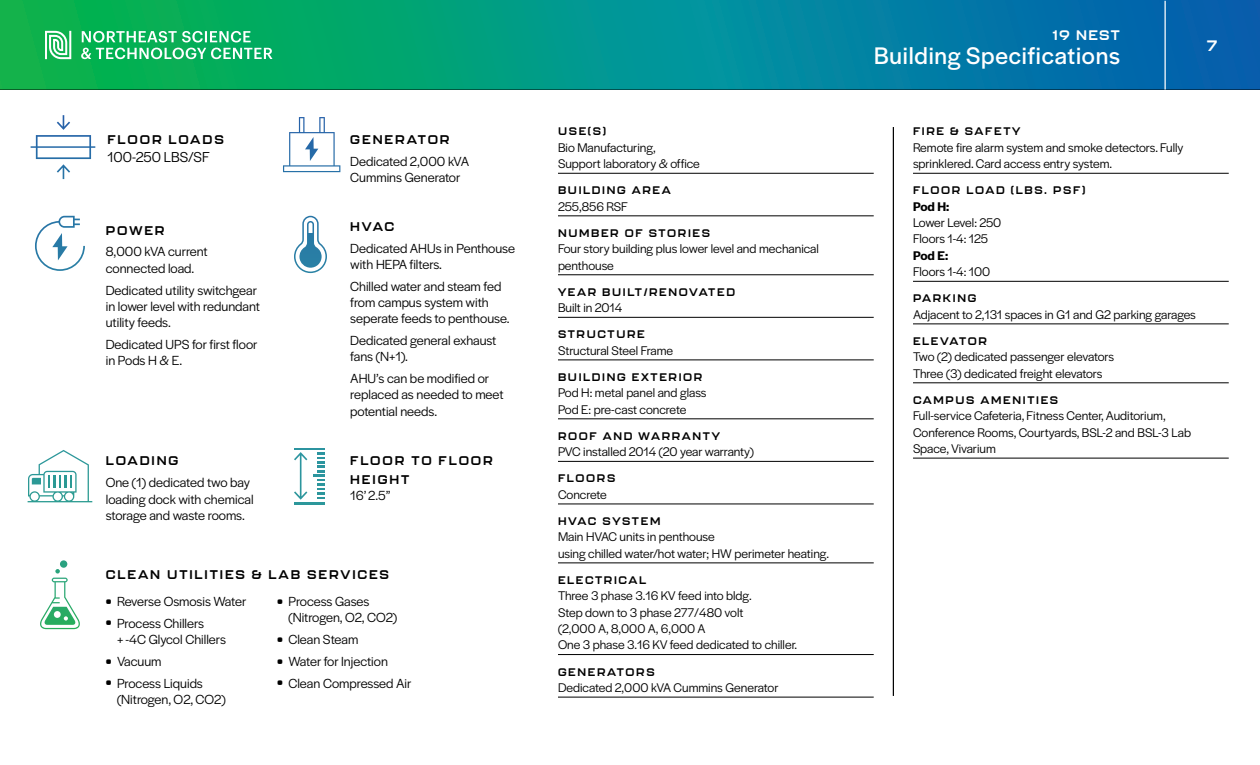
<style>
.page{position:relative;width:1260px;height:765px;background:#fff}
.page>*{position:absolute;margin:0;border:0;box-sizing:border-box;transform-origin:0 0}
.t1{font:25px "Halyard Display";letter-spacing:.03em;color:#fff}
.t2{font:15px "Halyard Display";color:#000}
.t3{font:700 15px "Kallisto";color:#fff}
.t4{font:13.75px/16.2px "Halyard Display";color:#000}
.t5{font:700 13.75px "Kallisto";letter-spacing:.095em;color:#fff}
.t6{font:13.12px/16.4px "Halyard Display";color:#000}
.t7{font:600 13.12px "Halyard Display";letter-spacing:-.015em;color:#000}
.t8{font:700 12.5px/18.8px "Kallisto";letter-spacing:.15em;color:#000}
.t9{font:700 10.88px "Kallisto";letter-spacing:.15em;color:#000}
.s1{font-family:"Kallisto";font-weight:500;font-size:11.25px}
</style>
<div class="page">
<hr style="left:558px;top:173px;width:316px;height:1px;background:#000">
<hr style="left:558px;top:216px;width:316px;height:1px;background:#000">
<hr style="left:558px;top:274px;width:316px;height:1px;background:#000">
<hr style="left:558px;top:317px;width:316px;height:1px;background:#000">
<hr style="left:558px;top:360px;width:316px;height:1px;background:#000">
<hr style="left:558px;top:419px;width:316px;height:1px;background:#000">
<hr style="left:558px;top:461px;width:316px;height:1px;background:#000">
<hr style="left:558px;top:504px;width:316px;height:1px;background:#000">
<hr style="left:558px;top:563px;width:316px;height:1px;background:#000">
<hr style="left:558px;top:654px;width:316px;height:1px;background:#000">
<hr style="left:558px;top:697px;width:316px;height:1px;background:#000">
<hr style="left:913px;top:173px;width:316px;height:1px;background:#000">
<hr style="left:913px;top:281px;width:316px;height:1px;background:#000">
<hr style="left:913px;top:324px;width:316px;height:1px;background:#000">
<hr style="left:913px;top:383px;width:316px;height:1px;background:#000">
<hr style="left:913px;top:458px;width:316px;height:1px;background:#000">
<hr style="left:893px;top:127px;width:1px;height:569px;background:#000">
<svg style="left:28px;top:450px;width:64px;height:52px"></svg>
<svg style="left:294px;top:216px;width:33px;height:57px"></svg>
<svg style="left:31px;top:115px;width:64px;height:64px"></svg>
<svg style="left:35px;top:216px;width:50px;height:55px"></svg>
<svg style="left:283px;top:117px;width:57px;height:55px"></svg>
<svg style="left:40px;top:560px;width:40px;height:69px"></svg>
<hr style="left:294px;top:448px;width:31px;height:2px;background:#2c94a0">
<hr style="left:294px;top:502px;width:31px;height:2px;background:#2c979b">
<svg style="left:294px;top:452px;width:13px;height:48px"></svg>
<svg style="left:314px;top:453px;width:11px;height:46px"></svg>
<svg style="left:0;top:0;width:1260px;height:90px;background:#028e89"></svg>
<hr style="left:1164px;top:1px;width:2px;height:89px;background:#fff">
<svg style="left:45px;top:31px;width:26px;height:28px"></svg>
<svg style="left:81px;top:31px;width:191px;height:28px"></svg>
<p class="t8" style="left:107px;top:130px;width:118px">FLOOR LOADS</p>
<p class="t2" style="left:107px;top:147px;width:104px">100-250 LBS/SF</p>
<p class="t8" style="left:106px;top:220px;width:60px">POWER</p>
<p class="t4" style="left:106px;top:243px;width:103px">8,000 kVA current connected load.</p>
<p class="t4" style="left:106px;top:281px;width:156px">Dedicated utility switchgear in lower level with redundant utility feeds.</p>
<p class="t4" style="left:106px;top:336px;width:153px">Dedicated UPS for first floor in Pods H &amp; E.</p>
<p class="t8" style="left:106px;top:451px;width:74px">LOADING</p>
<p class="t4" style="left:106px;top:474px;width:149px">One (1) dedicated two bay loading dock with chemical storage and waste rooms.</p>
<p class="t8" style="left:350px;top:130px;width:101px">GENERATOR</p>
<p class="t4" style="left:350px;top:152px;width:120px">Dedicated 2,000 kVA<br>Cummins Generator</p>
<p class="t8" style="left:350px;top:217px;width:46px">HVAC</p>
<p class="t4" style="left:350px;top:239px;width:166px">Dedicated AHUs in Penthouse with HEPA filters.</p>
<p class="t4" style="left:350px;top:277px;width:161px">Chilled water and steam fed from campus system with seperate feeds to penthouse.</p>
<p class="t4" style="left:350px;top:332px;width:148px">Dedicated general exhaust fans (N+1).</p>
<p class="t4" style="left:350px;top:370px;width:155px">AHU’s can be modified or replaced as needed to meet potential needs.</p>
<p class="t8" style="left:350px;top:451px;width:144px">FLOOR TO FLOOR<br>HEIGHT</p>
<p class="t4" style="left:350px;top:487px;width:42px">16’ 2.5”</p>
<p class="t8" style="left:106px;top:565px;width:285px">CLEAN UTILITIES &amp; LAB SERVICES</p>
<p class="t4" style="left:106px;top:592px;width:142px"><span class="s1">•</span> Reverse Osmosis Water</p>
<p class="t4" style="left:117px;top:614px;width:110px;text-indent:-11px"><span class="s1">•</span> Process Chillers<br>+ -4C Glycol Chillers</p>
<p class="t4" style="left:106px;top:652px;width:57px"><span class="s1">•</span> Vacuum</p>
<p class="t4" style="left:117px;top:674px;width:110px;text-indent:-11px"><span class="s1">•</span> Process Liquids (Nitrogen, O2, CO2)</p>
<p class="t4" style="left:288px;top:592px;width:110px;text-indent:-11px"><span class="s1">•</span> Process Gases (Nitrogen, O2, CO2)</p>
<p class="t4" style="left:277px;top:630px;width:83px"><span class="s1">•</span> Clean Steam</p>
<p class="t4" style="left:277px;top:652px;width:112px"><span class="s1">•</span> Water for Injection</p>
<p class="t4" style="left:277px;top:674px;width:136px"><span class="s1">•</span> Clean Compressed Air</p>
<p class="t9" style="left:558px;top:125px;width:50px">USE(S)</p>
<p class="t6" style="left:558px;top:138px;width:143px">Bio Manufacturing,<br>Support laboratory &amp; office</p>
<p class="t9" style="left:558px;top:184px;width:114px">BUILDING AREA</p>
<p class="t6" style="left:558px;top:197px;width:72px">255,856 RSF</p>
<p class="t9" style="left:558px;top:226px;width:153px">NUMBER OF STORIES</p>
<p class="t6" style="left:558px;top:240px;width:263px">Four story building plus lower level and mechanical penthouse</p>
<p class="t9" style="left:558px;top:285px;width:179px">YEAR BUILT/RENOVATED</p>
<p class="t6" style="left:558px;top:299px;width:66px">Built in 2014</p>
<p class="t9" style="left:558px;top:328px;width:88px">STRUCTURE</p>
<p class="t6" style="left:558px;top:341px;width:117px">Structural Steel Frame</p>
<p class="t9" style="left:558px;top:370px;width:146px">BUILDING EXTERIOR</p>
<p class="t6" style="left:558px;top:384px;width:150px">Pod H: metal panel and glass<br>Pod E: pre-cast concrete</p>
<p class="t9" style="left:558px;top:429px;width:163px">ROOF AND WARRANTY</p>
<p class="t6" style="left:558px;top:443px;width:197px">PVC installed 2014 (20 year warranty)</p>
<p class="t9" style="left:558px;top:472px;width:59px">FLOORS</p>
<p class="t6" style="left:558px;top:485px;width:50px">Concrete</p>
<p class="t9" style="left:558px;top:514px;width:104px">HVAC SYSTEM</p>
<p class="t6" style="left:558px;top:528px;width:273px">Main HVAC units in penthouse<br>using chilled water/hot water; HW perimeter heating.</p>
<p class="t9" style="left:558px;top:573px;width:90px">ELECTRICAL</p>
<p class="t6" style="left:558px;top:587px;width:241px">Three 3 phase 3.16 KV feed into bldg.<br>Step down to 3 phase 277/480 volt<br>(2,000 A, 8,000 A, 6,000 A<br>One 3 phase 3.16 KV feed dedicated to chiller.</p>
<p class="t9" style="left:558px;top:665px;width:98px">GENERATORS</p>
<p class="t6" style="left:558px;top:679px;width:222px">Dedicated 2,000 kVA Cummins Generator</p>
<p class="t5" style="left:1053px;top:27px;width:69px">19 NEST</p>
<h1 class="t1" style="left:874px;top:38px;width:247px">Building Specifications</h1>
<p class="t3" style="left:1207px;top:37px;width:12px">7</p>
<p class="t9" style="left:913px;top:125px;width:109px">FIRE &amp; SAFETY</p>
<p class="t6" style="left:913px;top:138px;width:272px">Remote fire alarm system and smoke detectors. Fully sprinklered. Card access entry system.</p>
<p class="t9" style="left:913px;top:184px;width:174px">FLOOR LOAD (LBS. PSF)</p>
<p class="t7" style="left:913px;top:197px;width:38px">Pod H:</p>
<p class="t6" style="left:913px;top:214px;width:90px">Lower Level: 250<br>Floors 1-4: 125</p>
<p class="t7" style="left:913px;top:246px;width:37px">Pod E:</p>
<p class="t6" style="left:913px;top:263px;width:79px">Floors 1-4: 100</p>
<p class="t9" style="left:913px;top:292px;width:65px">PARKING</p>
<p class="t6" style="left:913px;top:305px;width:284px">Adjacent to 2,131 spaces in G1 and G2 parking garages</p>
<p class="t9" style="left:913px;top:334px;width:76px">ELEVATOR</p>
<p class="t6" style="left:913px;top:348px;width:203px">Two (2) dedicated passenger elevators<br>Three (3) dedicated freight elevators</p>
<p class="t9" style="left:913px;top:393px;width:147px">CAMPUS AMENITIES</p>
<p class="t6" style="left:913px;top:407px;width:280px">Full-service Cafeteria, Fitness Center, Auditorium,<br>Conference Rooms, Courtyards, BSL-2 and BSL-3 Lab<br>Space, Vivarium</p>
</div>
